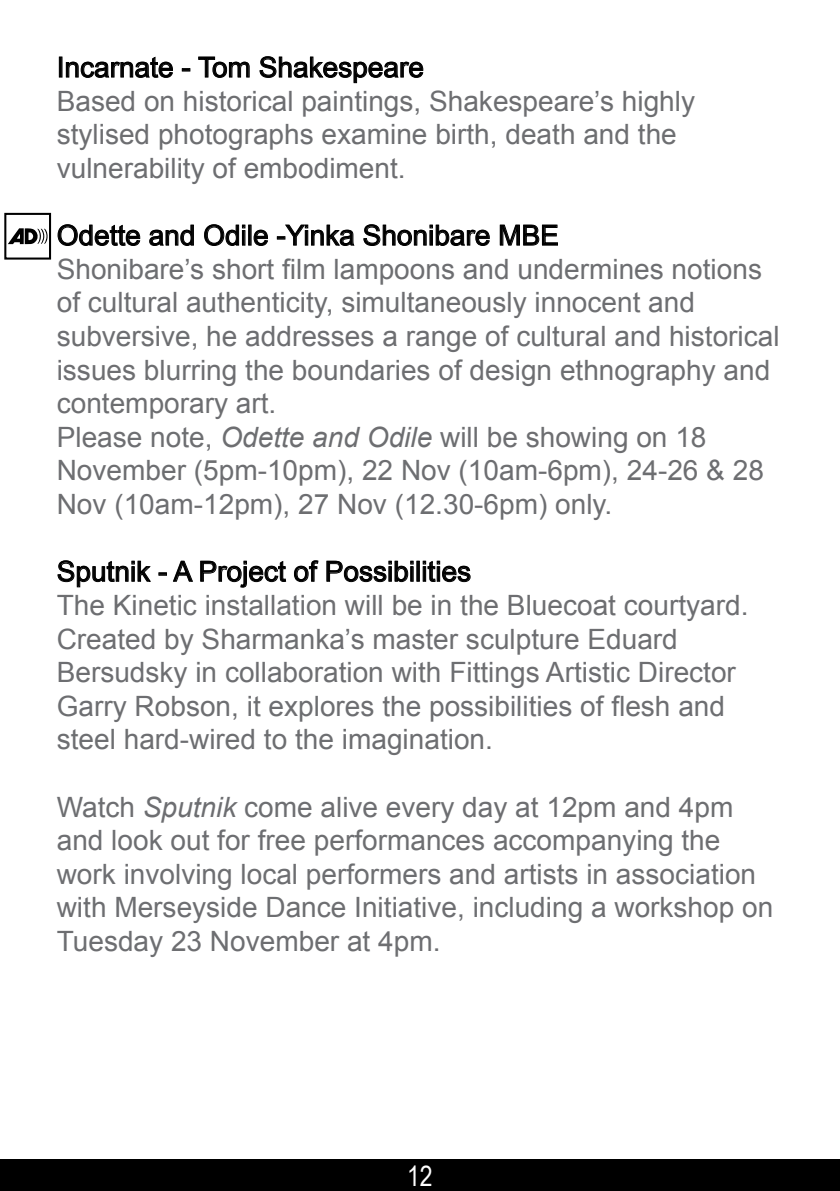
<style>
.page{position:relative;width:840px;height:1191px;background:#fff}
.page>*{position:absolute;margin:0;border:0;box-sizing:border-box;transform-origin:0 0}
.t1{font:28px/33.6px "Arial";color:#6d6e71}
.t2{font:28px "Arial";color:#000}
.t3{font:28px "Arial Narrow";color:#fff}
.s1{font-style:italic}
</style>
<div class="page">
<div style="left:59px;top:57px;width:3px;height:21px;border:1px solid #000"></div>
<svg style="left:65px;top:56px;width:108px;height:22px"></svg>
<svg style="left:182px;top:68px;width:8px;height:4px"></svg>
<svg style="left:198px;top:56px;width:52px;height:22px"></svg>
<svg style="left:259px;top:56px;width:165px;height:28px"></svg>
<svg style="left:57px;top:224px;width:84px;height:22px"></svg>
<svg style="left:149px;top:224px;width:45px;height:22px"></svg>
<svg style="left:204px;top:224px;width:41px;height:22px"></svg>
<div style="left:242px;top:230px;width:3px;height:16px;border:1px solid #000"></div>
<div style="left:248px;top:225px;width:3px;height:21px;border:1px solid #000"></div>
<svg style="left:253px;top:229px;width:15px;height:17px"></svg>
<svg style="left:277px;top:224px;width:78px;height:22px"></svg>
<svg style="left:363px;top:224px;width:127px;height:22px"></svg>
<svg style="left:499px;top:224px;width:59px;height:22px"></svg>
<svg style="left:57px;top:560px;width:94px;height:28px"></svg>
<svg style="left:158px;top:560px;width:128px;height:28px"></svg>
<svg style="left:294px;top:560px;width:25px;height:22px"></svg>
<svg style="left:326px;top:560px;width:87px;height:22px"></svg>
<svg style="left:422px;top:560px;width:49px;height:22px"></svg>
<svg style="left:8px;top:228px;width:40px;height:16px"></svg>
<div style="left:4px;top:213px;width:47px;height:46px;border:2px solid #000"></div>
<div style="left:0;top:1159px;width:839px;height:32px;background:#000"></div>
<hr style="left:839px;top:1159px;width:1px;height:32px;background:#000">
<p class="t2" style="left:57px;top:49px;width:368px">Incarnate - Tom Shakespeare</p>
<p class="t1" style="left:57px;top:84px;width:639px">Based on historical paintings, Shakespeare’s highly stylised photographs examine birth, death and the vulnerability of embodiment.</p>
<p class="t2" style="left:57px;top:217px;width:503px">Odette and Odile -Yinka Shonibare MBE</p>
<p class="t1" style="left:57px;top:252px;width:724px">Shonibare’s short film lampoons and undermines notions of cultural authenticity, simultaneously innocent and subversive, he addresses a range of cultural and historical issues blurring the boundaries of design ethnography and contemporary art.<br>Please note, <span class="s1">Odette and Odile</span> will be showing on 18<br>November (5pm-10pm), 22 Nov (10am-6pm), 24-26 &amp; 28<br>Nov (10am-12pm), 27 Nov (12.30-6pm) only.</p>
<p class="t2" style="left:57px;top:553px;width:415px">Sputnik - A Project of Possibilities</p>
<p class="t1" style="left:57px;top:588px;width:692px">The Kinetic installation will be in the Bluecoat courtyard.<br>Created by Sharmanka’s master sculpture Eduard Bersudsky in collaboration with Fittings Artistic Director Garry Robson, it explores the possibilities of flesh and steel hard-wired to the imagination.</p>
<p class="t1" style="left:57px;top:790px;width:717px">Watch <span class="s1">Sputnik</span> come alive every day at 12pm and 4pm and look out for free performances accompanying the work involving local performers and artists in association with Merseyside Dance Initiative, including a workshop on Tuesday 23 November at 4pm.</p>
<p class="t3" style="left:407px;top:1155px;width:27px">12</p>
</div>
